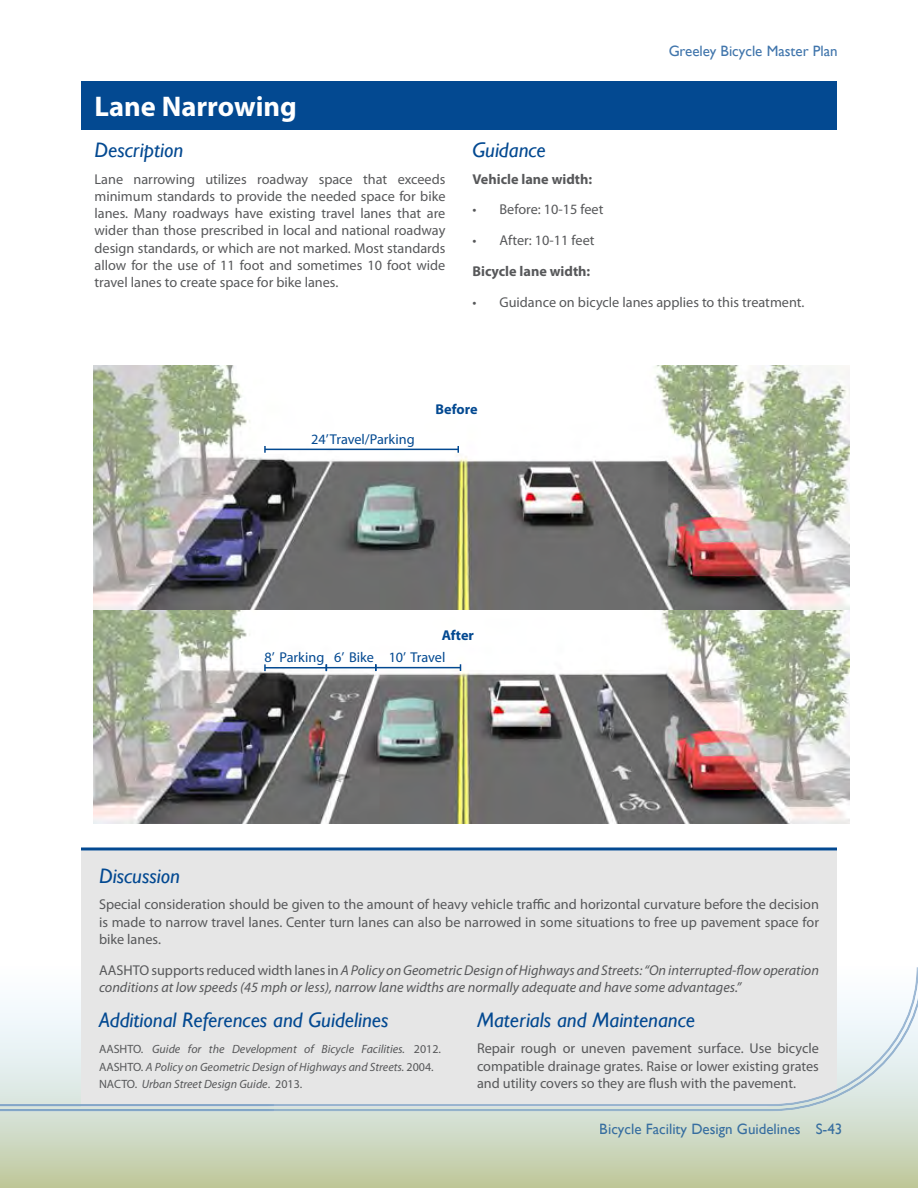
<style>
.page{position:relative;width:918px;height:1188px;background:#fff}
.page>*{position:absolute;margin:0;border:0;box-sizing:border-box;transform-origin:0 0}
.DG_TreatmentName{font:700 28.5px "Myriad Pro";color:#fff}
.Greeley__Sub_Sub_Hea{font:italic 21px "Gill Sans";color:#034991}
.t1{font:15px "Gill Sans";color:#034991}
.Greeley_Body_Text{font:14.25px/17.2px "Myriad Pro";color:#57585a;text-align:justify}
.Greeley_Body_Text-2{font:italic 14.25px/17.2px "Myriad Pro";color:#57585a}
.DG_Callout{font:14.25px "Myriad Pro";color:#034991}
.Greeley_Body_Text-3{font:700 14.25px "Myriad Pro";color:#57585a}
.DG_Callout-2{font:700 14.25px "Myriad Pro";color:#034991}
.Greeley_Body_Text-4{font:italic 12px/17.2px "Myriad Pro";color:#57585a}
.s1{font-style:normal}
</style>
<div class="page">
<svg style="left:0;top:1141px;width:918px;height:47px;background:#c6cfad"></svg>
<hr style="left:81px;top:847px;width:756px;height:3px;background:#034991">
<div style="left:0;top:855px;width:918px;height:286px;background:#fff;opacity:.75"></div>
<img style="left:93px;top:366px;width:756px;height:458px">
<div style="left:81px;top:81px;width:756px;height:48px;background:#034991"></div>
<svg style="left:261px;top:443px;width:210px;height:21px"></svg>
<hr style="left:265px;top:449px;width:193px;height:1px;background:#034991">
<svg style="left:264px;top:446px;width:2px;height:7px"></svg>
<svg style="left:261px;top:661px;width:61px;height:21px"></svg>
<hr style="left:265px;top:667px;width:61px;height:2px;background:#034991">
<svg style="left:264px;top:664px;width:2px;height:7px"></svg>
<svg style="left:322px;top:661px;width:50px;height:21px"></svg>
<hr style="left:326px;top:667px;width:50px;height:1px;background:#034991">
<svg style="left:372px;top:661px;width:102px;height:21px"></svg>
<hr style="left:376px;top:667px;width:84px;height:1px;background:#034991">
<svg style="left:375px;top:664px;width:2px;height:7px"></svg>
<p class="DG_TreatmentName" style="left:94px;top:88px;width:204px">Lane Narrowing</p>
<p class="Greeley__Sub_Sub_Hea" style="left:94px;top:138px;width:90px">Description</p>
<p class="Greeley_Body_Text" style="left:94px;top:170px;width:353px">Lane narrowing utilizes roadway space that exceeds minimum standards to provide the needed space for bike lanes. Many roadways have existing travel lanes that are wider than those prescribed in local and national roadway design standards, or which are not marked. Most standards allow for the use of 11 foot and sometimes 10 foot wide travel lanes to create space for bike lanes.</p>
<p class="t1" style="left:669px;top:42px;width:171px">Greeley Bicycle Master Plan</p>
<p class="Greeley__Sub_Sub_Hea" style="left:472px;top:138px;width:75px">Guidance</p>
<p class="Greeley_Body_Text-3" style="left:472px;top:169px;width:121px">Vehicle lane width:</p>
<p class="Greeley_Body_Text" style="left:472px;top:201px;width:132px">• Before: 10-15 feet</p>
<p class="Greeley_Body_Text" style="left:472px;top:231px;width:124px">• After: 10-11 feet</p>
<p class="Greeley_Body_Text-3" style="left:472px;top:262px;width:119px">Bicycle lane width:</p>
<p class="Greeley_Body_Text" style="left:472px;top:293px;width:334px">• Guidance on bicycle lanes applies to this treatment.</p>
<p class="DG_Callout" style="left:311px;top:430px;width:105px">24’ Travel/Parking</p>
<p class="DG_Callout-2" style="left:436px;top:400px;width:43px">Before</p>
<p class="DG_Callout-2" style="left:442px;top:626px;width:34px">After</p>
<p class="DG_Callout" style="left:264px;top:649px;width:62px">8’ Parking</p>
<p class="DG_Callout" style="left:334px;top:649px;width:41px">6’ Bike</p>
<p class="DG_Callout" style="left:389px;top:649px;width:58px">10’ Travel</p>
<p class="Greeley__Sub_Sub_Hea" style="left:99px;top:864px;width:83px">Discussion</p>
<p class="Greeley_Body_Text" style="left:99px;top:896px;width:721px">Special consideration should be given to the amount of heavy vehicle traffic and horizontal curvature before the decision is made to narrow travel lanes. Center turn lanes can also be narrowed in some situations to free up pavement space for bike lanes.</p>
<p class="Greeley_Body_Text-2" style="left:99px;top:961px;width:721px"><span class="s1">AASHTO supports reduced width lanes in</span> A Policy on Geometric Design of Highways and Streets: “On interrupted-flow operation conditions at low speeds (45 mph or less), narrow lane widths are normally adequate and have some advantages.”</p>
<p class="Greeley__Sub_Sub_Hea" style="left:99px;top:1008px;width:291px">Additional References and Guidelines</p>
<p class="Greeley_Body_Text-4" style="left:99px;top:1040px;width:343px"><span class="s1">AASHTO.</span> Guide for the Development of Bicycle Facilities. <span class="s1">2012.<br>AASHTO.</span> A Policy on Geometric Design of Highways and Streets. <span class="s1">2004.</span></p>
<p class="Greeley_Body_Text-4" style="left:99px;top:1075px;width:205px"><span class="s1">NACTO.</span> Urban Street Design Guide<span class="s1">. 2013.</span></p>
<p class="Greeley__Sub_Sub_Hea" style="left:477px;top:1008px;width:220px">Materials and Maintenance</p>
<p class="Greeley_Body_Text" style="left:477px;top:1040px;width:344px">Repair rough or uneven pavement surface. Use bicycle compatible drainage grates. Raise or lower existing grates and utility covers so they are flush with the pavement.</p>
<p class="t1" style="left:600px;top:1120px;width:244px">Bicycle Facility Design Guidelines S-43</p>
</div>
